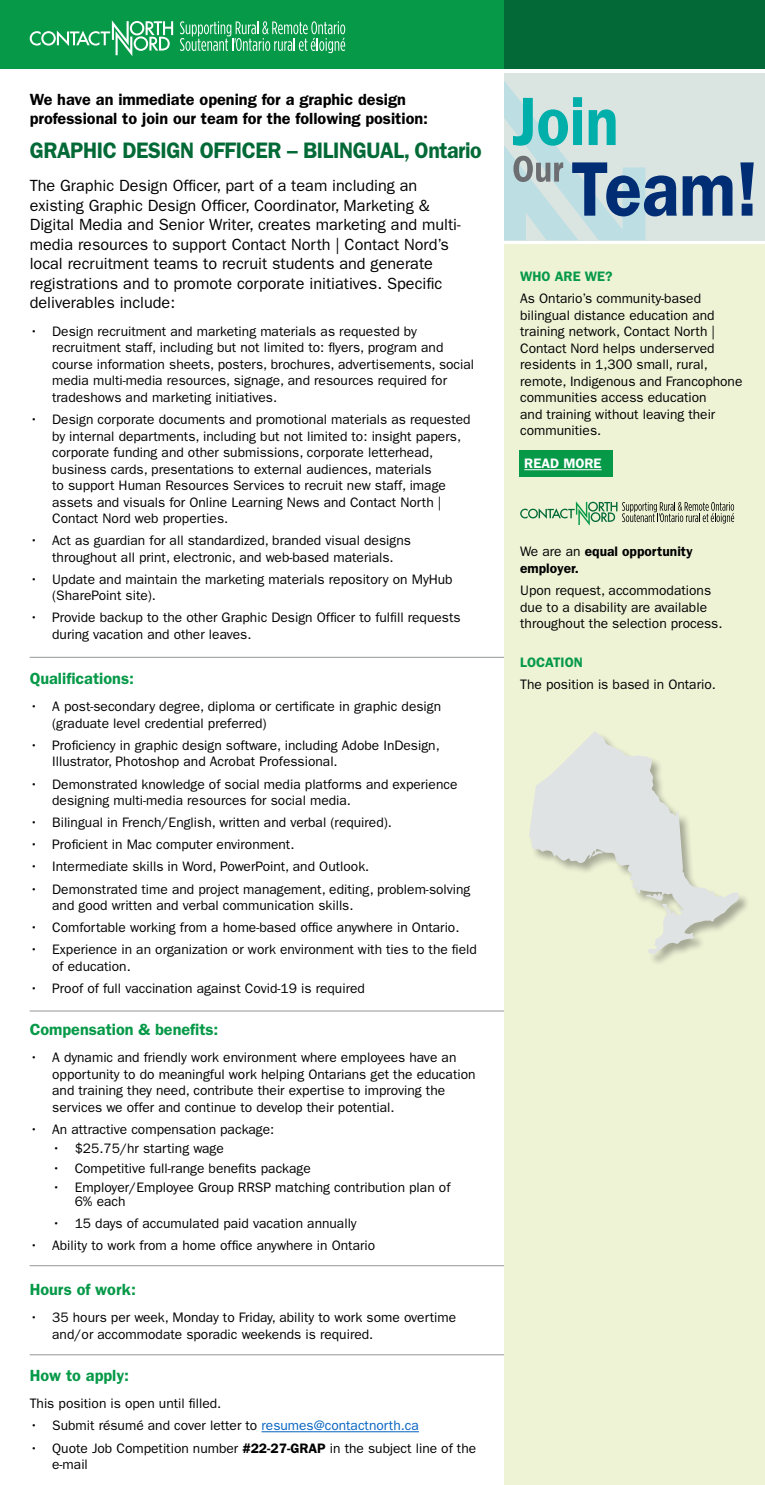
<style>
.page{position:relative;width:765px;height:1485px;background:#fff}
.page>*{position:absolute;margin:0;border:0;box-sizing:border-box;transform-origin:0 0}
.t1{font:600 22.5px "ITC Franklin Gothic Std";letter-spacing:-.02em;color:#036a37;scale:.95 1}
.t2{font:16.25px/19.5px "ITC Franklin Gothic Std";color:#000}
.t3{font:600 16.25px/19.5px "ITC Franklin Gothic Std";color:#000}
.t4{font:600 16.25px "ITC Franklin Gothic Std";color:#069948}
.t5{font:13.75px/16.5px "ITC Franklin Gothic Std";color:#000}
.t6{font:600 13.75px/16.5px "ITC Franklin Gothic Std";color:#000}
.t7{font:600 13.75px "ITC Franklin Gothic Std";color:#069948}
.t8{font:600 13.75px "ITC Franklin Gothic Std";color:#fff}
.s1{color:#0563c1}
.s2{font-weight:600}
.s3{font-weight:400}
</style>
<div class="page">
<hr style="left:30px;top:657px;width:536px;height:1px;background:#939598">
<hr style="left:30px;top:1354px;width:530px;height:1px;background:#939598">
<div style="left:504px;top:73px;width:261px;height:167px;background:#dae5e2"></div>
<hr style="left:30px;top:1265px;width:530px;height:1px;background:#939598">
<hr style="left:30px;top:1011px;width:530px;height:1px;background:#939598">
<div style="left:504px;top:245px;width:261px;height:1240px;background:#eef3d6"></div>
<div style="left:0;top:0;width:517px;height:69px;background:#069948"></div>
<div style="left:504px;top:0;width:261px;height:69px;background:#036a37"></div>
<hr style="left:262px;top:1431px;width:157px;height:1px;background:#0563c1">
<svg style="left:520px;top:501px;width:214px;height:25px"></svg>
<svg style="left:30px;top:20px;width:143px;height:36px"></svg>
<svg style="left:180px;top:21px;width:165px;height:32px"></svg>
<svg style="left:529px;top:732px;width:211px;height:223px"></svg>
<div style="left:519px;top:450px;width:94px;height:26px;background:#069948"></div>
<hr style="left:524px;top:469px;width:78px;height:1px;background:#fff">
<svg style="left:504px;top:81px;width:250px;height:159px"></svg>
<p class="t3" style="left:30px;top:89px;width:400px">We have an immediate opening for a graphic design professional to join our team for the following position:</p>
<h1 class="t1" style="left:30px;top:137px;width:477px">GRAPHIC DESIGN OFFICER – BILINGUAL, Ontario</h1>
<p class="t2" style="left:30px;top:176px;width:433px">The Graphic Design Officer, part of a team including an existing Graphic Design Officer, Coordinator, Marketing &amp; Digital Media and Senior Writer, creates marketing and multi&shy;media resources to support Contact North | Contact Nord’s local recruitment teams to recruit students and generate registrations and to promote corporate initiatives. Specific deliverables include:</p>
<p class="t5" style="left:52px;top:323px;width:424px;text-indent:-22px">• Design recruitment and marketing materials as requested by recruitment staff, including but not limited to: flyers, program and course information sheets, posters, brochures, advertisements, social media multi-media resources, signage, and resources required for tradeshows and marketing initiatives.</p>
<p class="t5" style="left:52px;top:411px;width:420px;text-indent:-22px">• Design corporate documents and promotional materials as requested by internal departments, including but not limited to: insight papers, corporate funding and other submissions, corporate letterhead, business cards, presentations to external audiences, materials<br>to support Human Resources Services to recruit new staff, image assets and visuals for Online Learning News and Contact North | Contact Nord web properties.</p>
<p class="t5" style="left:30px;top:532px;width:383px;text-align:center">• Act as guardian for all standardized, branded visual designs throughout all print, electronic, and web-based materials.</p>
<p class="t5" style="left:52px;top:571px;width:402px;text-indent:-22px">• Update and maintain the marketing materials repository on MyHub (SharePoint site).</p>
<p class="t5" style="left:52px;top:610px;width:410px;text-indent:-22px">• Provide backup to the other Graphic Design Officer to fulfill requests during vacation and other leaves.</p>
<p class="t4" style="left:30px;top:668px;width:106px">Qualifications:</p>
<p class="t5" style="left:52px;top:698px;width:390px;text-indent:-22px">• A post-secondary degree, diploma or certificate in graphic design (graduate level credential preferred)</p>
<p class="t5" style="left:52px;top:737px;width:389px;text-indent:-22px">• Proficiency in graphic design software, including Adobe InDesign,<br>Illustrator, Photoshop and Acrobat Professional.</p>
<p class="t5" style="left:52px;top:776px;width:407px;text-indent:-22px">• Demonstrated knowledge of social media platforms and experience designing multi-media resources for social media.</p>
<p class="t5" style="left:30px;top:814px;width:364px">• Bilingual in French/English, written and verbal (required).</p>
<p class="t5" style="left:30px;top:836px;width:266px">• Proficient in Mac computer environment.</p>
<p class="t5" style="left:30px;top:859px;width:341px">• Intermediate skills in Word, PowerPoint, and Outlook.</p>
<p class="t5" style="left:52px;top:881px;width:420px;text-indent:-22px">• Demonstrated time and project management, editing, problem-solving and good written and verbal communication skills.</p>
<p class="t5" style="left:30px;top:919px;width:431px">• Comfortable working from a home-based office anywhere in Ontario.</p>
<p class="t5" style="left:52px;top:941px;width:426px;text-indent:-22px">• Experience in an organization or work environment with ties to the field of education.</p>
<p class="t5" style="left:30px;top:980px;width:337px">• Proof of full vaccination against Covid-19 is required</p>
<p class="t4" style="left:30px;top:1019px;width:190px">Compensation &amp; benefits:</p>
<p class="t5" style="left:52px;top:1049px;width:425px;text-indent:-22px">• A dynamic and friendly work environment where employees have an opportunity to do meaningful work helping Ontarians get the education and training they need, contribute their expertise to improving the services we offer and continue to develop their potential.</p>
<p class="t5" style="left:30px;top:1121px;width:246px">• An attractive compensation package:</p>
<p class="t5" style="left:52px;top:1140px;width:173px">• $25.75/hr starting wage</p>
<p class="t5" style="left:52px;top:1160px;width:260px">• Competitive full-range benefits package</p>
<p class="t5" style="left:75px;top:1181px;width:377px;line-height:13.8px;text-indent:-22px">• Employer/Employee Group RRSP matching contribution plan of<br>6% each</p>
<p class="t5" style="left:52px;top:1215px;width:306px">• 15 days of accumulated paid vacation annually</p>
<p class="t5" style="left:30px;top:1237px;width:347px">• Ability to work from a home office anywhere in Ontario</p>
<p class="t4" style="left:30px;top:1279px;width:108px">Hours of work:</p>
<p class="t5" style="left:52px;top:1310px;width:406px;text-indent:-22px">• 35 hours per week, Monday to Friday, ability to work some overtime and/or accommodate sporadic weekends is required.</p>
<p class="t4" style="left:30px;top:1365px;width:101px">How to apply:</p>
<p class="t5" style="left:30px;top:1395px;width:193px">This position is open until filled.</p>
<p class="t5" style="left:30px;top:1418px;width:391px">• Submit résumé and cover letter to <span class="s1">resumes@contactnorth.ca</span></p>
<p class="t5" style="left:52px;top:1440px;width:426px;text-indent:-22px">• Quote Job Competition number <span class="s2">#22-27-GRAP</span> in the subject line of the e-mail</p>
<p class="t7" style="left:520px;top:268px;width:94px">WHO ARE WE?</p>
<p class="t5" style="left:520px;top:291px;width:224px">As Ontario’s community-based bilingual distance education and training network, Contact North |<br>Contact Nord helps underserved residents in 1,300 small, rural, remote, Indigenous and Francophone communities access education<br>and training without leaving their communities.</p>
<p class="t8" style="left:524px;top:456px;width:79px">READ MORE</p>
<p class="t6" style="left:520px;top:544px;width:174px"><span class="s3">We are an</span> equal opportunity employer.</p>
<p class="t5" style="left:520px;top:582px;width:204px">Upon request, accommodations due to a disability are available throughout the selection process.</p>
<p class="t7" style="left:520px;top:654px;width:64px">LOCATION</p>
<p class="t5" style="left:520px;top:676px;width:197px">The position is based in Ontario.</p>
</div>
